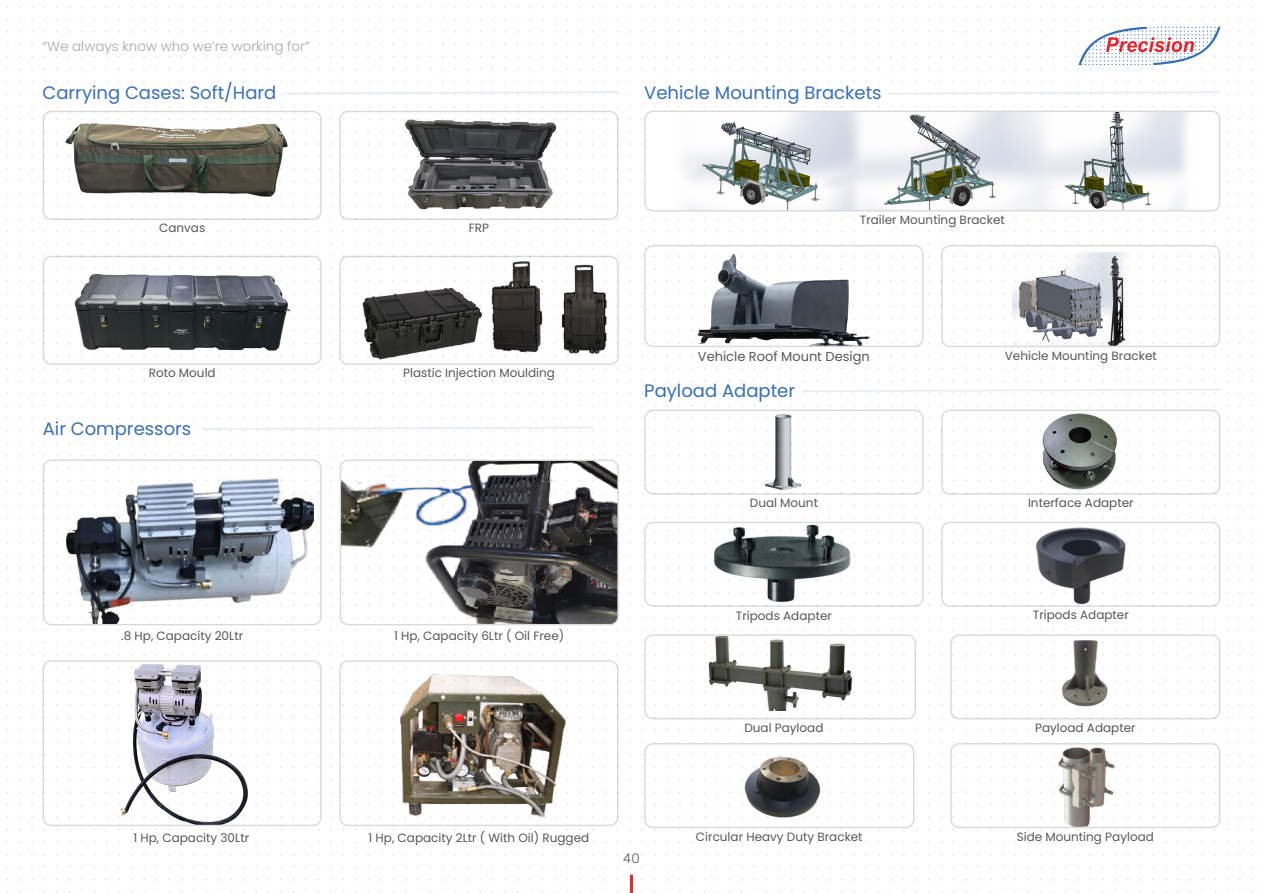
<style>
.page{position:relative;width:1263px;height:893px;background:#fff}
.page>*{position:absolute;margin:0;border:0;box-sizing:border-box;transform-origin:0 0}
.Note_Desc{font:18px "Poppins";color:#3870b8}
.Note_Desc-2{font:18px "Poppins";color:#346fb7}
.t1{font:300 13.5px "Poppins";color:#a8a9ad}
.t2{font:300 13.5px "Rubik";color:#57585a}
.Note_Desc-3{font:13.05px "Poppins";color:#57585a}
.Note_Desc-4{font:12px "Poppins";color:#57585a}
.Paragraph_Style_1{font:12px "Poppins";color:#57585a}
</style>
<div class="page">
<img style="left:6px;top:6px;width:1247px;height:887px">
<div style="left:43px;top:460px;width:278px;height:165px;background:#fff;border-radius:8px"></div>
<img style="left:56px;top:467px;width:258px;height:156px">
<div style="left:43px;top:459px;width:279px;height:166px;border:1px solid #d9dadc;border-radius:8px"></div>
<div style="left:645px;top:410px;width:278px;height:84px;background:#fff;border-radius:8px"></div>
<img style="left:754px;top:414px;width:51px;height:76px">
<div style="left:644px;top:410px;width:279px;height:85px;border:1px solid #d9dadc;border-radius:8px"></div>
<div style="left:645px;top:111px;width:575px;height:100px;background:#fff;border-radius:8px"></div>
<img style="left:683px;top:113px;width:505px;height:96px">
<div style="left:644px;top:111px;width:576px;height:100px;border:1px solid #d9dadc;border-radius:8px"></div>
<div style="left:645px;top:635px;width:270px;height:84px;background:#fff;border-radius:8px"></div>
<img style="left:704px;top:636px;width:151px;height:74px">
<div style="left:644px;top:634px;width:272px;height:85px;border:1px solid #d9dadc;border-radius:8px"></div>
<div style="left:645px;top:246px;width:278px;height:100px;background:#fff;border-radius:8px"></div>
<img style="left:679px;top:253px;width:213px;height:92px">
<div style="left:644px;top:245px;width:279px;height:102px;border:1px solid #d9dadc;border-radius:8px"></div>
<img style="left:340px;top:460px;width:278px;height:165px">
<div style="left:340px;top:459px;width:279px;height:166px;border:1px solid #d9dadc;border-radius:8px"></div>
<div style="left:942px;top:410px;width:278px;height:84px;background:#fff;border-radius:8px"></div>
<img style="left:1040px;top:413px;width:77px;height:80px">
<div style="left:941px;top:410px;width:279px;height:85px;border:1px solid #d9dadc;border-radius:8px"></div>
<div style="left:951px;top:635px;width:269px;height:84px;background:#fff;border-radius:8px"></div>
<img style="left:1040px;top:640px;width:89px;height:67px">
<div style="left:950px;top:634px;width:270px;height:85px;border:1px solid #d9dadc;border-radius:8px"></div>
<div style="left:942px;top:246px;width:278px;height:100px;background:#fff;border-radius:8px"></div>
<img style="left:1012px;top:252px;width:117px;height:93px">
<div style="left:941px;top:245px;width:279px;height:102px;border:1px solid #d9dadc;border-radius:8px"></div>
<div style="left:43px;top:661px;width:278px;height:164px;background:#fff;border-radius:8px"></div>
<img style="left:118px;top:664px;width:138px;height:160px">
<div style="left:43px;top:660px;width:279px;height:166px;border:1px solid #d9dadc;border-radius:8px"></div>
<div style="left:645px;top:522px;width:278px;height:84px;background:#fff;border-radius:8px"></div>
<img style="left:713px;top:524px;width:142px;height:81px">
<div style="left:644px;top:522px;width:279px;height:85px;border:1px solid #d9dadc;border-radius:8px"></div>
<div style="left:645px;top:744px;width:269px;height:83px;background:#fff;border-radius:8px"></div>
<img style="left:741px;top:754px;width:80px;height:64px">
<div style="left:644px;top:743px;width:270px;height:85px;border:1px solid #d9dadc;border-radius:8px"></div>
<div style="left:340px;top:661px;width:278px;height:164px;background:#fff;border-radius:8px"></div>
<img style="left:380px;top:667px;width:201px;height:151px">
<div style="left:339px;top:660px;width:279px;height:166px;border:1px solid #d9dadc;border-radius:8px"></div>
<div style="left:942px;top:522px;width:278px;height:84px;background:#fff;border-radius:8px"></div>
<img style="left:1015px;top:527px;width:163px;height:78px">
<div style="left:941px;top:522px;width:279px;height:85px;border:1px solid #d9dadc;border-radius:8px"></div>
<div style="left:951px;top:744px;width:269px;height:83px;background:#fff;border-radius:8px"></div>
<img style="left:1052px;top:747px;width:76px;height:79px">
<div style="left:950px;top:743px;width:270px;height:85px;border:1px solid #d9dadc;border-radius:8px"></div>
<svg style="left:201px;top:426px;width:394px;height:5px"></svg>
<svg style="left:801px;top:388px;width:421px;height:5px"></svg>
<svg style="left:886px;top:91px;width:336px;height:4px"></svg>
<div style="left:43px;top:112px;width:278px;height:107px;background:#fff;border-radius:8px"></div>
<img style="left:65px;top:118px;width:229px;height:89px">
<div style="left:43px;top:111px;width:279px;height:109px;border:1px solid #d9dadc;border-radius:8px"></div>
<div style="left:340px;top:112px;width:278px;height:107px;background:#fff;border-radius:8px"></div>
<img style="left:392px;top:118px;width:176px;height:92px">
<div style="left:339px;top:111px;width:279px;height:109px;border:1px solid #d9dadc;border-radius:8px"></div>
<div style="left:43px;top:256px;width:278px;height:108px;background:#fff;border-radius:8px"></div>
<img style="left:69px;top:268px;width:225px;height:89px">
<div style="left:43px;top:256px;width:279px;height:109px;border:1px solid #d9dadc;border-radius:8px"></div>
<div style="left:340px;top:256px;width:278px;height:108px;background:#fff;border-radius:8px"></div>
<img style="left:355px;top:256px;width:262px;height:108px">
<div style="left:339px;top:256px;width:280px;height:109px;border:1px solid #d9dadc;border-radius:8px"></div>
<svg style="left:283px;top:90px;width:337px;height:5px"></svg>
<svg style="left:1078px;top:27px;width:142px;height:39px"></svg>
<hr style="left:630px;top:875px;width:3px;height:18px;background:#ee262d">
<p class="t1" style="left:43px;top:39px;width:269px">“We always know who we’re working for”</p>
<p class="Note_Desc" style="left:43px;top:82px;width:235px">Carrying Cases: Soft/Hard</p>
<p class="Note_Desc-4" style="left:159px;top:221px;width:48px">Canvas</p>
<p class="Note_Desc-4" style="left:469px;top:221px;width:22px">FRP</p>
<p class="Note_Desc-4" style="left:149px;top:366px;width:68px">Roto Mould</p>
<p class="Note_Desc-4" style="left:403px;top:366px;width:153px">Plastic Injection Moulding</p>
<p class="Note_Desc" style="left:43px;top:418px;width:150px">Air Compressors</p>
<p class="Note_Desc-4" style="left:121px;top:628px;width:123px">.8 Hp, Capacity 20Ltr</p>
<p class="Note_Desc-4" style="left:394px;top:628px;width:172px">1 Hp, Capacity 6Ltr ( Oil Free)</p>
<p class="Note_Desc-2" style="left:644px;top:82px;width:239px">Vehicle Mounting Brackets</p>
<p class="Note_Desc-4" style="left:860px;top:213px;width:147px">Trailer Mounting Bracket</p>
<p class="Note_Desc-3" style="left:698px;top:349px;width:173px">Vehicle Roof Mount Design</p>
<p class="Note_Desc-4" style="left:1005px;top:349px;width:153px">Vehicle Mounting Bracket</p>
<p class="Note_Desc-2" style="left:644px;top:380px;width:152px">Payload Adapter</p>
<p class="Note_Desc-4" style="left:750px;top:496px;width:70px">Dual Mount</p>
<p class="Note_Desc-4" style="left:1028px;top:496px;width:107px">Interface Adapter</p>
<p class="Note_Desc-4" style="left:736px;top:608px;width:98px">Tripods Adapter</p>
<p class="Note_Desc-4" style="left:1033px;top:608px;width:97px">Tripods Adapter</p>
<p class="Note_Desc-4" style="left:744px;top:721px;width:81px">Dual Payload</p>
<p class="Note_Desc-4" style="left:1035px;top:721px;width:102px">Payload Adapter</p>
<p class="Note_Desc-4" style="left:133px;top:831px;width:117px">1 Hp, Capacity 30Ltr</p>
<p class="Note_Desc-4" style="left:369px;top:831px;width:222px">1 Hp, Capacity 2Ltr ( With Oil) Rugged</p>
<p class="Note_Desc-4" style="left:696px;top:830px;width:168px">Circular Heavy Duty Bracket</p>
<p class="t2" style="left:623px;top:851px;width:18px">40</p>
<p class="Paragraph_Style_1" style="left:1017px;top:830px;width:139px">Side Mounting Payload</p>
</div>
